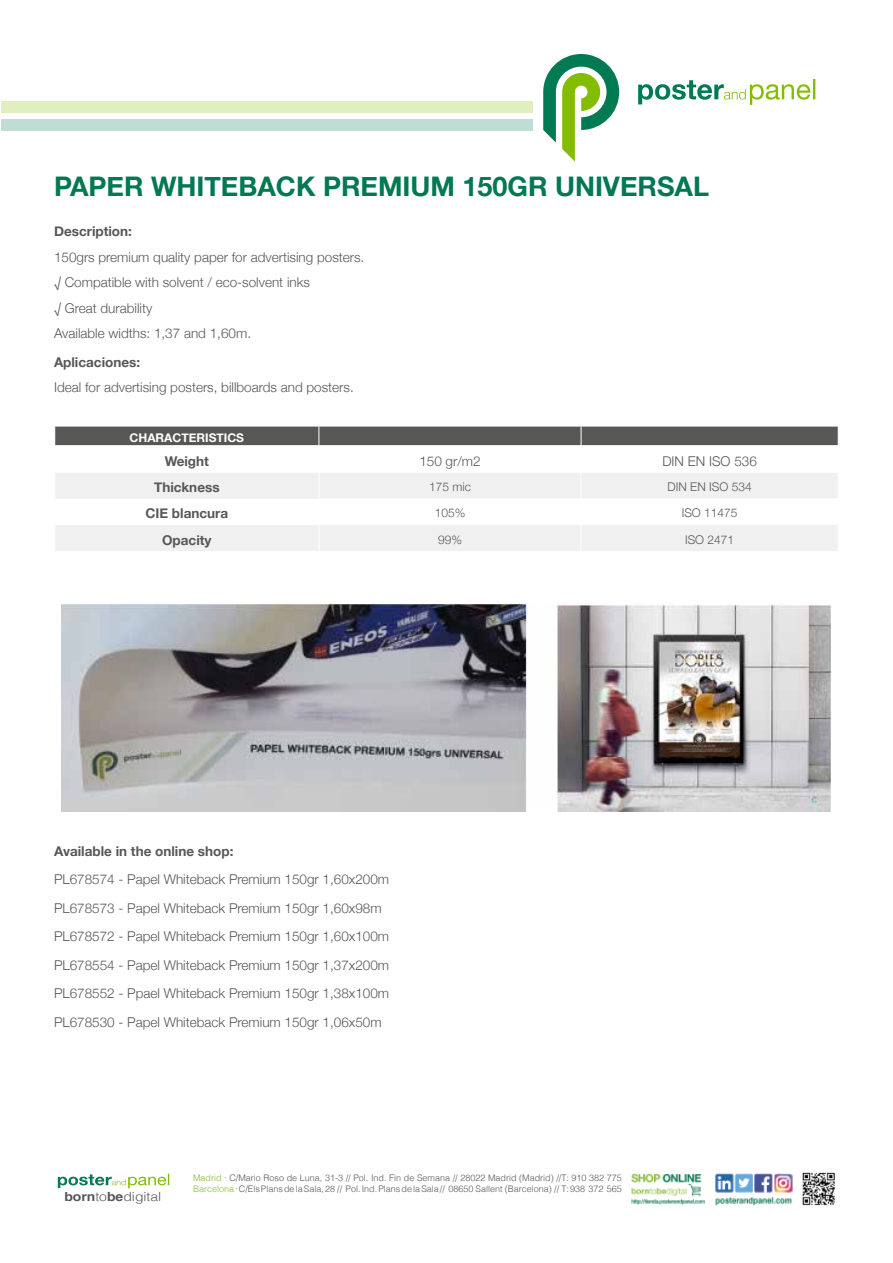
<style>
.page{position:relative;width:893px;height:1263px;background:#fff}
.page>*{position:absolute;margin:0;border:0;box-sizing:border-box;transform-origin:0 0}
.t1{font:700 27px "Helvetica Neue";color:#007852}
.t2{font:300 13.5px/28.5px "Helvetica Neue";color:#575756}
.t3{font:700 13.5px "Helvetica Neue";color:#575756}
.t4{font:300 12.6px "Helvetica";color:#575757;scale:1.11 1}
.t5{font:300 12px "Helvetica Neue";color:#575756}
.t6{font:700 12px "Helvetica Neue";color:#fff}
.t7{font:300 9px/10.8px "Helvetica";color:#585756}
.s1{font-weight:700}
.s2{color:#84bc28}
</style>
<div class="page">
<svg style="left:638px;top:79px;width:177px;height:26px"></svg>
<svg style="left:543px;top:54px;width:76px;height:108px"></svg>
<div style="left:1px;top:101px;width:532px;height:12px;background:#e0eec0"></div>
<div style="left:1px;top:119px;width:532px;height:12px;background:#c0ddd4"></div>
<svg style="left:55px;top:473px;width:783px;height:78px;fill:#f0f0f0"></svg>
<div style="left:55px;top:499px;width:264px;height:25px;background:#fff"></div>
<hr style="left:580px;top:499px;width:2px;height:25px;background:#fff">
<hr style="left:837px;top:499px;width:2px;height:25px;background:#fff">
<div style="left:54px;top:427px;width:785px;height:18px;background:#575756"></div>
<svg style="left:318px;top:473px;width:1px;height:25px"></svg>
<hr style="left:318px;top:498px;width:263px;height:1px;background:#fff">
<hr style="left:581px;top:498px;width:258px;height:1px;background:#fff">
<svg style="left:581px;top:473px;width:1px;height:25px"></svg>
<hr style="left:318px;top:524px;width:263px;height:1px;background:#fff">
<svg style="left:318px;top:525px;width:1px;height:26px"></svg>
<hr style="left:581px;top:524px;width:258px;height:1px;background:#fff">
<svg style="left:581px;top:525px;width:1px;height:26px"></svg>
<img style="left:62px;top:604px;width:769px;height:207px">
<img style="left:715px;top:1173px;width:78px;height:32px">
<img style="left:631px;top:1173px;width:71px;height:24px">
<img style="left:631px;top:1199px;width:74px;height:6px">
<img style="left:802px;top:1172px;width:33px;height:34px">
<svg style="left:58px;top:1174px;width:111px;height:14px"></svg>
<h1 class="t1" style="left:54px;top:165px;width:656px">PAPER WHITEBACK PREMIUM 150GR UNIVERSAL</h1>
<p class="t3" style="left:54px;top:221px;width:79px">Description:</p>
<p class="t2" style="left:54px;top:243px;width:312px;line-height:25.5px">150grs premium quality paper for advertising posters. √ Compatible with solvent / eco-solvent inks<br>√ Great durability<br>Available widths: 1,37 and 1,60m.</p>
<p class="t3" style="left:54px;top:351px;width:88px">Aplicaciones:</p>
<p class="t2" style="left:54px;top:372px;width:301px">Ideal for advertising posters, billboards and posters.</p>
<p class="t6" style="left:130px;top:428px;width:116px">CHARACTERISTICS</p>
<p class="t3" style="left:165px;top:450px;width:46px">Weight</p>
<p class="t2" style="left:419px;top:445px;width:63px">150 gr/m2</p>
<p class="t2" style="left:662px;top:445px;width:96px">DIN EN ISO 536</p>
<p class="t3" style="left:154px;top:477px;width:67px">Thickness</p>
<p class="t5" style="left:429px;top:477px;width:43px">175 mic</p>
<p class="t5" style="left:668px;top:477px;width:86px">DIN EN ISO 534</p>
<p class="t3" style="left:145px;top:503px;width:84px">CIE blancura</p>
<p class="t5" style="left:435px;top:503px;width:32px">105%</p>
<p class="t5" style="left:682px;top:503px;width:57px">ISO 11475</p>
<p class="t3" style="left:162px;top:529px;width:51px">Opacity</p>
<p class="t5" style="left:438px;top:530px;width:26px">99%</p>
<p class="t5" style="left:685px;top:530px;width:51px">ISO 2471</p>
<p class="t3" style="left:54px;top:840px;width:181px">Available in the online shop:</p>
<p class="t2" style="left:54px;top:864px;width:337px">PL678574 - Papel Whiteback Premium 150gr 1,60x200m PL678573 - Papel Whiteback Premium 150gr 1,60x98m PL678572 - Papel Whiteback Premium 150gr 1,60x100m PL678554 - Papel Whiteback Premium 150gr 1,37x200m PL678552 - Ppael Whiteback Premium 150gr 1,38x100m PL678530 - Papel Whiteback Premium 150gr 1,06x50m</p>
<p class="t4" style="left:64px;top:1186px;width:89px"><span class="s1">born</span>to<span class="s1">be</span>digital</p>
<p class="t7" style="left:193px;top:1172px;width:430px"><span class="s2">Madrid</span> · C/Mario Roso de Luna, 31-3 // Pol. Ind. Fin de Semana // 28022 Madrid (Madrid) //T: 910 382 775<br><span class="s2">Barcelona</span> · C/Els Plans de la Sala, 28 // Pol. Ind. Plans de la Sala // 08650 Sallent (Barcelona) // T: 938 372 565</p>
</div>
